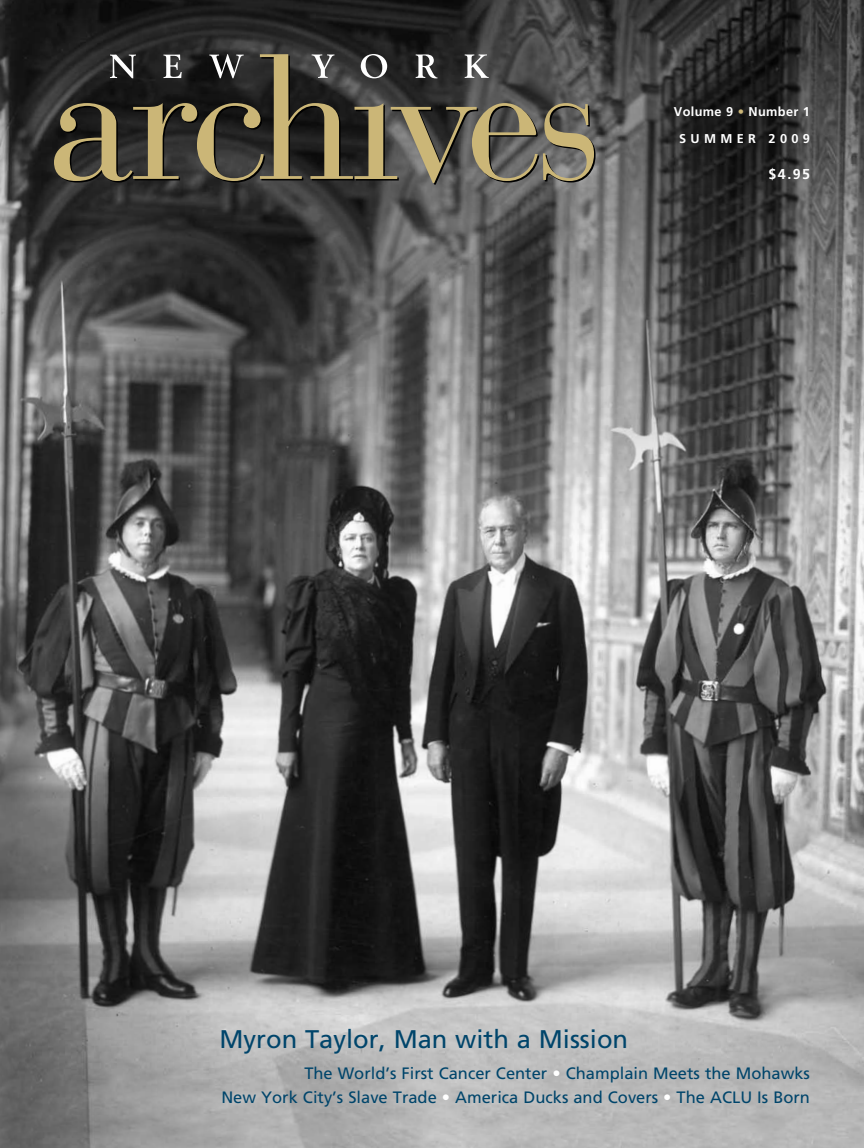
<style>
.page{position:relative;width:864px;height:1148px;background:#fff}
.page>*{position:absolute;margin:0;border:0;box-sizing:border-box;transform-origin:0 0}
.t1{font:25.5px "Frutiger";color:#00456b}
.t2{font:16.5px/24px "Frutiger";color:#00456b;text-align:right}
.t3{font:700 14.25px "Frutiger";color:#fff}
.t4{font:700 12.75px/27px "Frutiger";letter-spacing:.025em;color:#fff;text-align:center}
.s1{color:#cbb677}
.s2{color:#fff}
</style>
<div class="page">
<img style="left:0;top:0;width:864px;height:1148px">
<svg style="left:54px;top:54px;width:542px;height:131px;background:#555145"></svg>
<p class="t4" style="left:674px;top:98px;width:138px">Volume 9 <span class="s1">•</span> Number 1<br>SUMMER 2009</p>
<p class="t3" style="left:769px;top:165px;width:43px">$4.95</p>
<h2 class="t1" style="left:219px;top:1023px;width:410px">Myron Taylor, Man with a Mission</h2>
<p class="t2" style="left:221px;top:1060px;width:590px">The World’s First Cancer Center <span class="s2">•</span> Champlain Meets the Mohawks<br>New York City’s Slave Trade <span class="s2">•</span> America Ducks and Covers <span class="s2">•</span> The ACLU Is Born</p>
</div>
